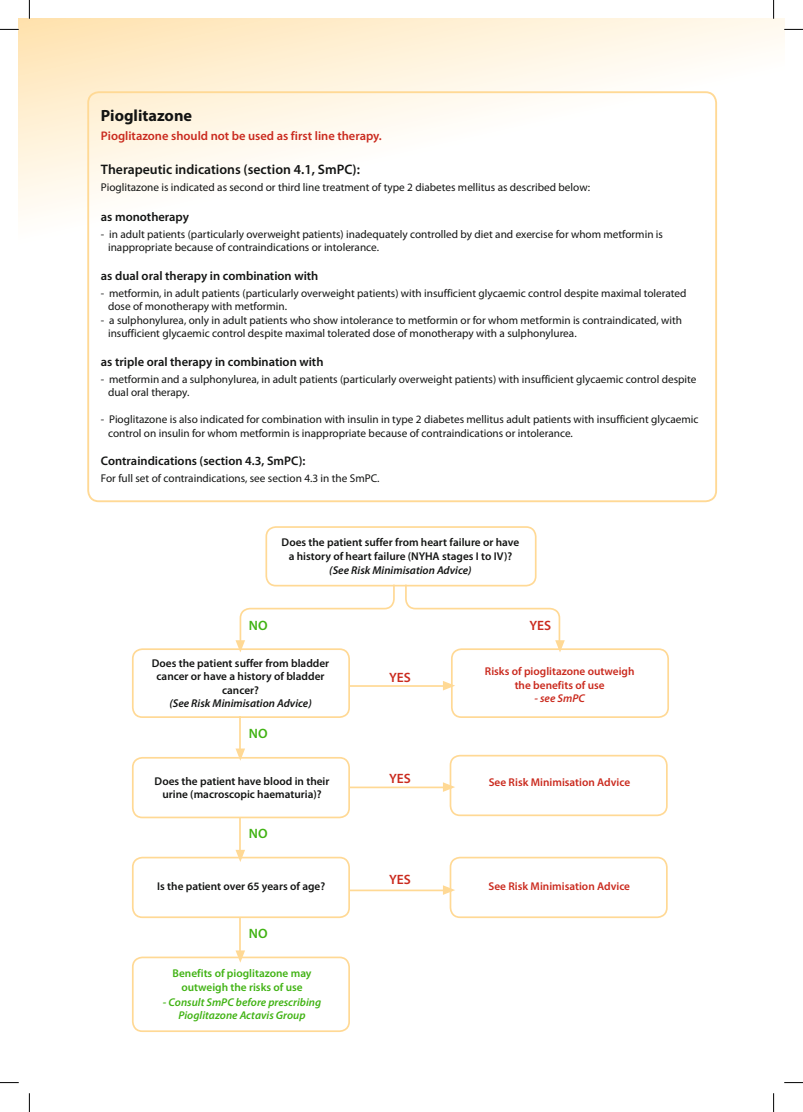
<style>
.page{position:relative;width:803px;height:1112px;background:#fff}
.page>*{position:absolute;margin:0;border:0;box-sizing:border-box;transform-origin:0 0}
.t1{font:700 16.25px "Myriad Pro";color:#131413}
.t2{font:600 13.75px "Myriad Pro";color:#131413}
.t3{font:600 13.5px "Myriad Pro";letter-spacing:-.005em;color:#ca2a1e}
.t4{font:600 13.5px "Myriad Pro";color:#41b314}
.t5{font:600 12.5px "Myriad Pro";color:#131413}
.t6{font:600 12.5px "Myriad Pro";color:#ca2a1e}
.t7{font:11.25px/13.5px "Myriad Pro";color:#131413}
.t8{font:600 11.25px/13.5px "Myriad Pro";color:#131413;text-align:center}
.t9{font:600 11.25px/13.5px "Myriad Pro";color:#ca2a1e;text-align:center}
.t10{font:italic 600 11.25px "Myriad Pro";color:#131413}
.t11{font:italic 600 11.25px/13.5px "Myriad Pro";color:#41b314;text-align:center}
.t12{font:600 11.25px/13.5px "Myriad Pro";color:#41b314;text-align:center}
.t13{font:italic 600 11.25px "Myriad Pro";color:#ca2a1e}
</style>
<div class="page">
<svg style="left:19px;top:19px;width:765px;height:196px"></svg>
<div style="left:87px;top:91px;width:630px;height:411px;border:2px solid #ffd995;border-radius:11px"></div>
<div style="left:265px;top:526px;width:271px;height:60px;border:2px solid #ffd995;border-radius:10px"></div>
<div style="left:132px;top:648px;width:218px;height:69px;border:2px solid #ffd995;border-radius:10px"></div>
<div style="left:451px;top:648px;width:218px;height:69px;border:2px solid #ffd995;border-radius:10px"></div>
<div style="left:132px;top:756px;width:218px;height:62px;border:2px solid #ffd995;border-radius:10px"></div>
<div style="left:132px;top:856px;width:218px;height:61px;border:2px solid #ffd995;border-radius:10px"></div>
<div style="left:132px;top:956px;width:218px;height:75px;border:2px solid #ffd995;border-radius:10px"></div>
<div style="left:450px;top:754px;width:218px;height:62px;border:2px solid #ffd995;border-radius:10px"></div>
<div style="left:450px;top:856px;width:218px;height:61px;border:2px solid #ffd995;border-radius:10px"></div>
<svg style="left:235px;top:582px;width:161px;height:70px"></svg>
<svg style="left:235px;top:748px;width:10px;height:12px"></svg>
<svg style="left:235px;top:849px;width:10px;height:12px"></svg>
<svg style="left:235px;top:950px;width:10px;height:12px"></svg>
<svg style="left:404px;top:582px;width:161px;height:70px"></svg>
<hr style="left:239px;top:716px;width:2px;height:41px;background:#ffd995">
<svg style="left:443px;top:680px;width:12px;height:10px"></svg>
<hr style="left:349px;top:685px;width:103px;height:1px;background:#ffd995">
<svg style="left:443px;top:782px;width:12px;height:9px"></svg>
<hr style="left:349px;top:786px;width:103px;height:2px;background:#ffd995">
<svg style="left:443px;top:885px;width:12px;height:9px"></svg>
<hr style="left:349px;top:889px;width:103px;height:2px;background:#ffd995">
<hr style="left:239px;top:817px;width:2px;height:41px;background:#ffd995">
<hr style="left:239px;top:917px;width:2px;height:41px;background:#ffd995">
<svg style="left:0;top:29px;width:19px;height:1px"></svg>
<svg style="left:784px;top:29px;width:19px;height:1px"></svg>
<svg style="left:0;top:1082px;width:19px;height:1px"></svg>
<svg style="left:784px;top:1082px;width:19px;height:1px"></svg>
<svg style="left:29px;top:0;width:1px;height:19px"></svg>
<svg style="left:29px;top:1093px;width:1px;height:18px"></svg>
<svg style="left:773px;top:0;width:1px;height:19px"></svg>
<svg style="left:773px;top:1093px;width:1px;height:18px"></svg>
<h1 class="t1" style="left:101px;top:105px;width:93px">Pioglitazone</h1>
<p class="t6" style="left:101px;top:128px;width:282px">Pioglitazone should not be used as first line therapy.</p>
<p class="t2" style="left:101px;top:160px;width:261px">Therapeutic indications (section 4.1, SmPC):</p>
<p class="t7" style="left:101px;top:180px;width:491px">Pioglitazone is indicated as second or third line treatment of type 2 diabetes mellitus as described below:</p>
<p class="t5" style="left:101px;top:208px;width:90px">as monotherapy</p>
<p class="t7" style="left:108px;top:227px;width:556px;text-indent:-7px">- in adult patients (particularly overweight patients) inadequately controlled by diet and exercise for whom metformin is inappropriate because of contraindications or intolerance.</p>
<p class="t5" style="left:101px;top:267px;width:219px">as dual oral therapy in combination with</p>
<p class="t7" style="left:108px;top:286px;width:580px;text-indent:-7px">- metformin, in adult patients (particularly overweight patients) with insufficient glycaemic control despite maximal tolerated dose of monotherapy with metformin.</p>
<p class="t7" style="left:108px;top:313px;width:575px;text-indent:-7px">- a sulphonylurea, only in adult patients who show intolerance to metformin or for whom metformin is contraindicated, with insufficient glycaemic control despite maximal tolerated dose of monotherapy with a sulphonylurea.</p>
<p class="t5" style="left:101px;top:353px;width:224px">as triple oral therapy in combination with</p>
<p class="t7" style="left:108px;top:372px;width:590px;text-indent:-7px">- metformin and a sulphonylurea, in adult patients (particularly overweight patients) with insufficient glycaemic control despite dual oral therapy.</p>
<p class="t7" style="left:108px;top:412px;width:592px;text-indent:-7px">- Pioglitazone is also indicated for combination with insulin in type 2 diabetes mellitus adult patients with insufficient glycaemic control on insulin for whom metformin is inappropriate because of contraindications or intolerance.</p>
<p class="t5" style="left:101px;top:453px;width:206px">Contraindications (section 4.3, SmPC):</p>
<p class="t7" style="left:101px;top:471px;width:280px">For full set of contraindications, see section 4.3 in the SmPC.</p>
<p class="t8" style="left:282px;top:535px;width:239px">Does the patient suffer from heart failure or have a history of heart failure (NYHA stages I to IV)?</p>
<p class="t10" style="left:329px;top:563px;width:144px">(See Risk Minimisation Advice)</p>
<p class="t4" style="left:249px;top:617px;width:20px">NO</p>
<p class="t3" style="left:530px;top:616px;width:23px">YES</p>
<p class="t8" style="left:152px;top:655px;width:179px">Does the patient suffer from bladder cancer or have a history of bladder cancer?</p>
<p class="t10" style="left:169px;top:696px;width:144px">(See Risk Minimisation Advice)</p>
<p class="t4" style="left:249px;top:724px;width:20px">NO</p>
<p class="t8" style="left:155px;top:773px;width:176px">Does the patient have blood in their urine (macroscopic haematuria)?</p>
<p class="t4" style="left:249px;top:824px;width:20px">NO</p>
<p class="t8" style="left:157px;top:879px;width:169px">Is the patient over 65 years of age?</p>
<p class="t4" style="left:249px;top:924px;width:20px">NO</p>
<p class="t12" style="left:173px;top:966px;width:141px">Benefits of pioglitazone may outweigh the risks of use</p>
<p class="t11" style="left:163px;top:994px;width:160px">- Consult SmPC before prescribing<br>Pioglitazone Actavis Group</p>
<p class="t3" style="left:389px;top:668px;width:23px">YES</p>
<p class="t3" style="left:389px;top:769px;width:23px">YES</p>
<p class="t3" style="left:389px;top:871px;width:23px">YES</p>
<p class="t9" style="left:485px;top:664px;width:151px">Risks of pioglitazone outweigh the benefits of use</p>
<p class="t13" style="left:534px;top:691px;width:52px">- see SmPC</p>
<p class="t9" style="left:489px;top:775px;width:143px">See Risk Minimisation Advice</p>
<p class="t9" style="left:488px;top:879px;width:143px">See Risk Minimisation Advice</p>
</div>
